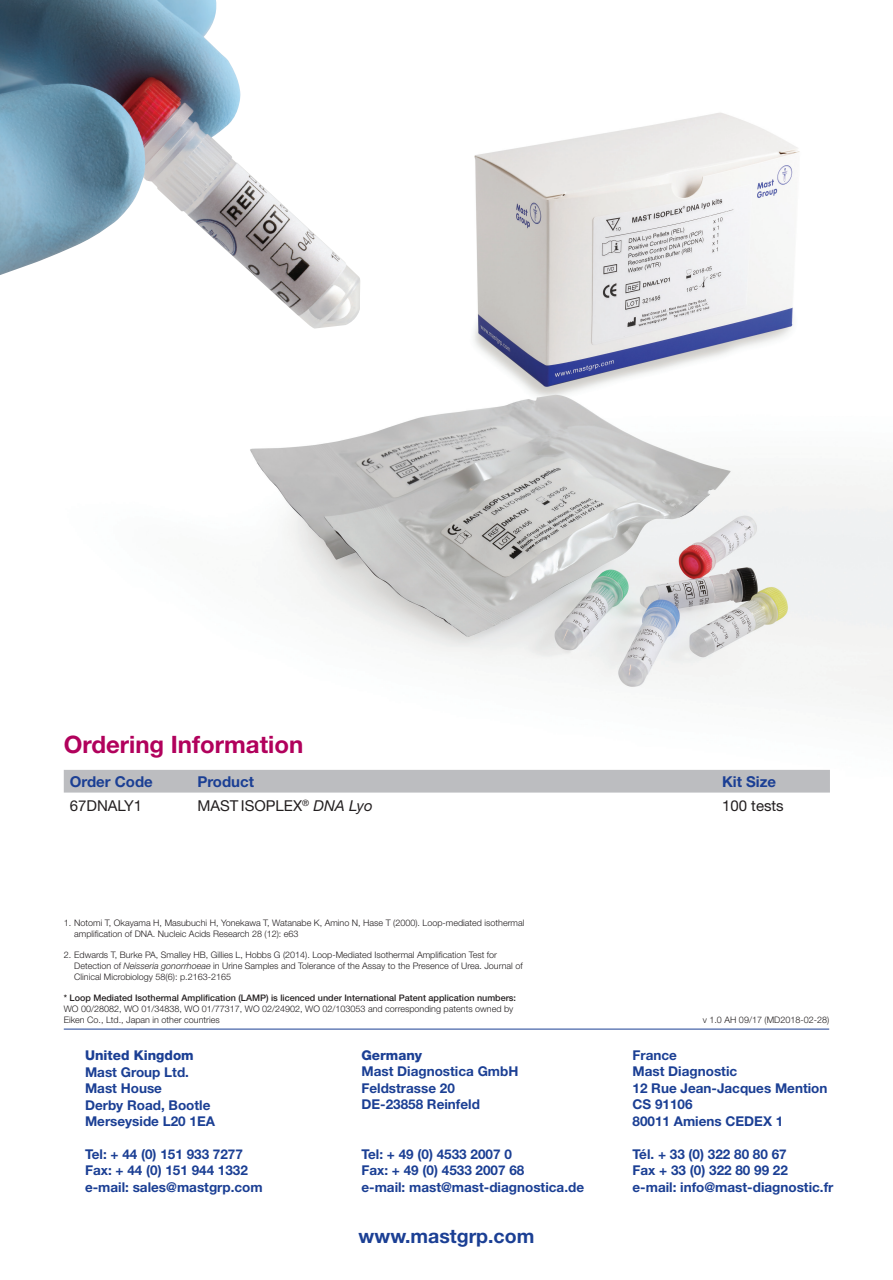
<style>
.page{position:relative;width:893px;height:1280px;background:#fff}
.page>*{position:absolute;margin:0;border:0;box-sizing:border-box;transform-origin:0 0}
.t1{font:700 24px "Helvetica Neue LT Std";color:#b1015c}
.t2{font:700 19.5px "Helvetica Neue LT Std";color:#1b3f94}
.t3{font:15px "Helvetica Neue LT Std";color:#231f20}
.t4{font:700 15px "Helvetica Neue LT Std";color:#1b3f94}
.t5{font:700 13.5px/16.5px "Helvetica Neue LT Std";color:#1b3f94}
.t6{font:800 13.5px "Helvetica Neue LT Std";color:#1b3f94}
.t7{font:300 9px/10.8px "Helvetica Neue LT Std";color:#231f20}
.t8{font:500 9px "Helvetica Neue LT Std";color:#231f20}
.s1{font-style:italic}
</style>
<div class="page">
<img style="left:63px;top:112px;width:830px;height:681px">
<div style="left:64px;top:770px;width:766px;height:22px;background:#bcbdc0"></div>
<hr style="left:64px;top:1029px;width:765px;height:1px;background:#1b3f94">
<img style="left:0;top:0;width:361px;height:329px">
<h1 class="t1" style="left:64px;top:730px;width:241px">Ordering Information</h1>
<h3 class="t4" style="left:70px;top:772px;width:85px">Order Code</h3>
<h3 class="t4" style="left:197px;top:772px;width:58px">Product</h3>
<h3 class="t4" style="left:722px;top:772px;width:56px">Kit Size</h3>
<h3 class="t3" style="left:70px;top:796px;width:74px">67DNALY1</h3>
<h3 class="t3" style="left:197px;top:796px;width:177px">MAST ISOPLEX<sup>®</sup> <span class="s1">DNA Lyo</span></h3>
<h3 class="t3" style="left:722px;top:796px;width:63px">100 tests</h3>
<p class="t7" style="left:74px;top:917px;width:452px;text-indent:-11px">1. Notomi T, Okayama H, Masubuchi H, Yonekawa T, Watanabe K, Amino N, Hase T (2000). Loop-mediated isothermal amplification of DNA. Nucleic Acids Research 28 (12): e63</p>
<p class="t7" style="left:74px;top:949px;width:450px;text-indent:-11px">2. Edwards T, Burke PA, Smalley HB, Gillies L, Hobbs G (2014). Loop-Mediated Isothermal Amplification Test for<br>Detection of <span class="s1">Neisseria gonorrhoeae</span> in Urine Samples and Tolerance of the Assay to the Presence of Urea. Journal of<br>Clinical Microbiology 58(6): p.2163-2165</p>
<p class="t8" style="left:64px;top:993px;width:454px">* Loop Mediated Isothermal Amplification (LAMP) is licenced under International Patent application numbers:</p>
<p class="t7" style="left:64px;top:1003px;width:451px">WO 00/28082, WO 01/34838, WO 01/77317, WO 02/24902, WO 02/103053 and corresponding patents owned by<br>Eiken Co., Ltd., Japan in other countries</p>
<h3 class="t6" style="left:85px;top:1047px;width:110px">United Kingdom</h3>
<h3 class="t5" style="left:85px;top:1063px;width:132px">Mast Group Ltd.<br>Mast House<br>Derby Road, Bootle<br>Merseyside L20 1EA</h3>
<h3 class="t5" style="left:85px;top:1145px;width:179px">Tel: + 44 (0) 151 933 7277<br>Fax: + 44 (0) 151 944 1332 e-mail: sales@mastgrp.com</h3>
<h3 class="t6" style="left:361px;top:1047px;width:62px">Germany</h3>
<h3 class="t5" style="left:361px;top:1063px;width:158px">Mast Diagnostica GmbH<br>Feldstrasse 20<br>DE-23858 Reinfeld</h3>
<h3 class="t5" style="left:361px;top:1145px;width:224px">Tel: + 49 (0) 4533 2007 0<br>Fax: + 49 (0) 4533 2007 68<br>e-mail: mast@mast-diagnostica.de</h3>
<h2 class="t2" style="left:359px;top:1224px;width:177px">www.mastgrp.com</h2>
<p class="t7" style="left:703px;top:1014px;width:128px">v 1.0 AH 09/17 (MD2018-02-28)</p>
<h3 class="t5" style="left:632px;top:1046px;width:197px">France<br>Mast Diagnostic<br>12 Rue Jean-Jacques Mention<br>CS 91106<br>80011 Amiens CEDEX 1</h3>
<h3 class="t5" style="left:632px;top:1145px;width:202px">Tél. + 33 (0) 322 80 80 67<br>Fax + 33 (0) 322 80 99 22 e-mail: info@mast-diagnostic.fr</h3>
</div>
